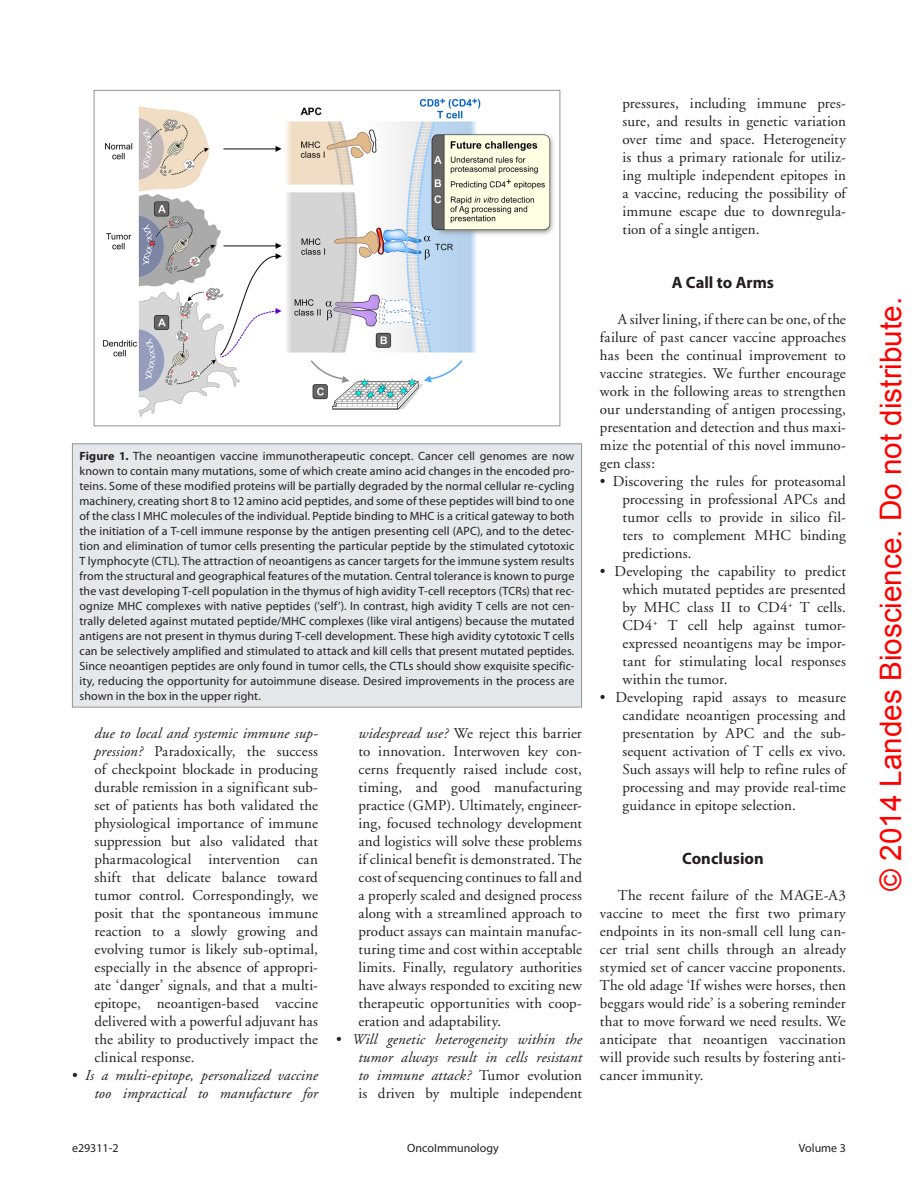
<style>
.page{position:relative;width:918px;height:1188px;background:#fff}
.page>*{position:absolute;margin:0;border:0;box-sizing:border-box;transform-origin:0 0}
.t1{font:29.7px "Arial";color:#f00}
.t2{font:700 16.5px "Myriad Pro";color:#231f20}
.t3{font:15px/18px "Adobe Garamond";letter-spacing:.01em;color:#231f20;text-align:justify}
.t4{font:italic 15px/18px "Adobe Garamond";letter-spacing:.01em;color:#231f20;text-align:right}
.t5{font:12px/15px "Myriad Pro";letter-spacing:.005em;color:#231f20;text-align:justify}
.s1{font-weight:700}
.s2{font-style:italic}
.s3{font-style:normal}
</style>
<div class="page">
<div style="left:72px;top:444px;width:510px;height:263px;background:#e6e7e9"></div>
<div style="left:72px;top:443px;width:510px;height:264px;border:1px solid #939598"></div>
<img style="left:103px;top:98px;width:451px;height:319px">
<div style="left:94px;top:90px;width:466px;height:336px;border:1px solid #939598"></div>
<p class="t5" style="left:80px;top:448px;width:497px"><span class="s1">Figure 1.</span> The neoantigen vaccine immunotherapeutic concept. Cancer cell genomes are now known to contain many mutations, some of which create amino acid changes in the encoded pro&shy;teins. Some of these modified proteins will be partially degraded by the normal cellular re-cycling machinery, creating short 8 to 12 amino acid peptides, and some of these peptides will bind to one of the class I MHC molecules of the individual. Peptide binding to MHC is a critical gateway to both the initiation of a T-cell immune response by the antigen presenting cell (APC), and to the detec&shy;tion and elimination of tumor cells presenting the particular peptide by the stimulated cytotoxic T lymphocyte (CTL). The attraction of neoantigens as cancer targets for the immune system results from the structural and geographical features of the mutation. Central tolerance is known to purge the vast developing T-cell population in the thymus of high avidity T-cell receptors (TCRs) that rec&shy;ognize MH C complexes with native peptides (‘self’). In contrast, high avidity T cells are not cen&shy;trally deleted against mutated peptide/MHC complexes (like viral antigens) because the mutated antigens are not present in thymus during T-cell development. These high avidity cytotoxic T cells can be selectively amplified and stimulated to attack and kill cells that present mutated peptides.<br>Since neoantigen peptides are only found in tumor cells, the CTLs should show exquisite specific&shy;ity, reducing the opportunity for autoimmune disease. Desired improvements in the process are shown in the box in the upper right.</p>
<p class="t3" style="left:95px;top:725px;width:225px"><span class="s2">due to local and systemic immune sup&shy;pression?</span> Paradoxically, the success of checkpoint blockade in producing durable remission in a significant sub&shy;set of patients has both validated the physiological importance of immune suppression but also validated that pharmacological intervention can shift that delicate balance toward tumor control. Correspondingly, we posit that the spontaneous immune reaction to a slowly growing and evolving tumor is likely sub-optimal, especially in the absence of appropri&shy;ate ‘danger’ signals, and that a multi&shy;epitope, neoantigen-based vaccine delivered with a powerful adjuvant has the ability to productively impact the clinical response.</p>
<p class="t4" style="left:72px;top:1067px;width:248px"><span class="s3">•</span> Is a multi-epitope, personalized vaccine too impractical to manufacture for</p>
<p class="t3" style="left:359px;top:725px;width:225px"><span class="s2">widespread use?</span> We reject this barrier to innovation. Interwoven key con&shy;cerns frequently raised include cost, timing, and good manufacturing practice (GMP). Ultimately, engineer&shy;ing, focused technology development and logistics will solve these problems if clinical benefit is demonstrated. The cost of sequencing continues to fall and a properly scaled and designed process along with a streamlined approach to product assays can maintain manufac&shy;turing time and cost within acceptable limits. Finally, regulatory authorities have always responded to exciting new therapeutic opportunities with coop&shy;eration and adaptability.</p>
<p class="t4" style="left:359px;top:1031px;width:225px;text-align:justify;text-indent:-22px"><span class="s3">•</span> Will genetic heterogeneity within the tumor always result in cells resistant to immune attack? <span class="s3">Tumor evolution is driven by multiple independent</span></p>
<p class="t3" style="left:622px;top:95px;width:225px">pressures, including immune pres&shy;sure, and results in genetic variation over time and space. Heterogeneity is thus a primary rationale for utiliz&shy;ing multiple independent epitopes in a vaccine, reducing the possibility of immune escape due to downregula&shy;tion of a single antigen.</p>
<p class="t2" style="left:672px;top:272px;width:104px">A Call to Arms</p>
<p class="t3" style="left:600px;top:311px;width:247px;text-indent:18px">A silver lining, if there can be one, of the failure of past cancer vaccine approaches has been the continual improvement to vaccine strategies. We further encourage work in the following areas to strengthen our understanding of antigen processing, presentation and detection and thus maxi&shy;mize the potential of this novel immuno&shy;gen class:</p>
<p class="t3" style="left:622px;top:473px;width:225px;text-indent:-22px">• Discovering the rules for proteasomal processing in professional APCs and tumor cells to provide in silico fil&shy;ters to complement MHC binding predictions.</p>
<p class="t3" style="left:622px;top:563px;width:225px;text-indent:-22px">• Developing the capability to predict which mutated peptides are presented by MHC class II to CD4<sup>+</sup> T cells.<br>CD4<sup>+</sup> T cell help against tumor&shy;expressed neoantigens may be impor&shy;tant for stimulating local responses within the tumor.</p>
<p class="t3" style="left:622px;top:689px;width:225px;text-indent:-22px">• Developing rapid assays to measure candidate neoantigen processing and presentation by APC and the sub&shy;sequent activation of T cells ex vivo.<br>Such assays will help to refine rules of processing and may provide real-time guidance in epitope selection.</p>
<p class="t2" style="left:682px;top:848px;width:83px">Conclusion</p>
<p class="t3" style="left:600px;top:887px;width:247px;text-indent:18px">The recent failure of the MAGE-A3 vaccine to meet the first two primary endpoints in its non-small cell lung can&shy;cer trial sent chills through an already stymied set of cancer vaccine proponents.<br>The old adage ‘If wishes were horses, then beggars would ride’ is a sobering reminder that to move forward we need results. We anticipate that neoantigen vaccination will provide such results by fostering anti&shy;cancer immunity.</p>
<p class="t5" style="left:72px;top:1140px;width:196px">e29311-2 O</p>
<p class="t5" style="left:416px;top:1140px;width:85px">ncoI mmunology</p>
<p class="t5" style="left:799px;top:1140px;width:49px">Volume 3</p>
<h1 class="t1" style="left:871px;top:891px;width:595px;rotate:-90deg">© 2014 Landes Bioscience. Do not distribute.</h1>
</div>
